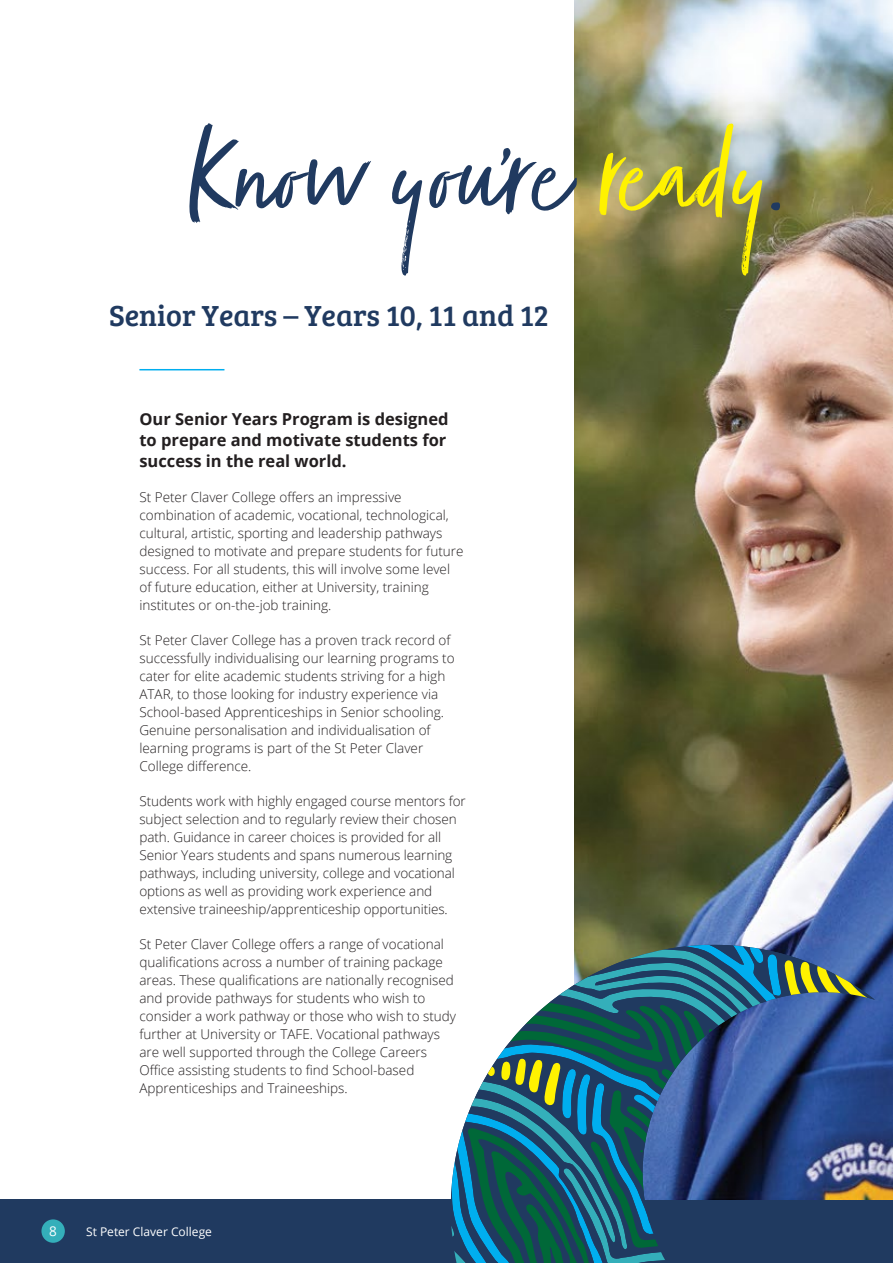
<style>
.page{position:relative;width:893px;height:1263px;background:#fff}
.page>*{position:absolute;margin:0;border:0;box-sizing:border-box;transform-origin:0 0}
.t1{font:130.5px "Zooja Light Pro";color:#203a60}
.t2{font:30px "Bree Serif";color:#203a60}
.t3{font:700 16.5px/21px "Open Sans";color:#231f20}
.t4{font:300 13.5px/18px "Open Sans";color:#231f20}
.t5{font:13.5px "Open Sans";color:#fff}
.t6{font:12px "Open Sans";color:#fff}
.s1{color:#fff200}
</style>
<div class="page">
<div style="left:0;top:1199px;width:893px;height:64px;background:#203a60"></div>
<div style="left:41px;top:1219px;width:24px;height:24px;background:#34afba;border-radius:50%"></div>
<img style="left:574px;top:0;width:319px;height:909px">
<hr style="left:139px;top:369px;width:85px;height:1px;background:#00aeef">
<svg style="left:450px;top:909px;width:443px;height:291px"></svg>
<svg style="left:451px;top:945px;width:424px;height:318px"></svg>
<h1 class="t1" style="left:182px;top:102px;width:602px">Know you're <span class="s1">ready</span>.</h1>
<h2 class="t2" style="left:109px;top:294px;width:441px">Senior Years – Years 10, 11 and 12</h2>
<p class="t3" style="left:139px;top:408px;width:311px">Our Senior Years Program is designed to prepare and motivate students for success in the real world.</p>
<p class="t4" style="left:139px;top:487px;width:326px">St Peter Claver College offers an impressive combination of academic, vocational, technological, cultural, artistic, sporting and leadership pathways designed to motivate and prepare students for future success. For all students, this will involve some level of future education, either at University, training institutes or on-the-job training.</p>
<p class="t4" style="left:139px;top:630px;width:317px">St Peter Claver College has a proven track record of successfully individualising our learning programs to cater for elite academic students striving for a high ATAR, to those looking for industry experience via School-based Apprenticeships in Senior schooling.<br>Genuine personalisation and individualisation of learning programs is part of the St Peter Claver College difference.</p>
<p class="t4" style="left:139px;top:791px;width:328px">Students work with highly engaged course mentors for subject selection and to regularly review their chosen path. Guidance in career choices is provided for all Senior Years students and spans numerous learning pathways, including university, college and vocational options as well as providing work experience and extensive traineeship/apprenticeship opportunities.</p>
<p class="t4" style="left:139px;top:934px;width:318px">St Peter Claver College offers a range of vocational qualifications across a number of training package areas. These qualifications are nationally recognised and provide pathways for students who wish to consider a work pathway or those who wish to study further at University or TAFE. Vocational pathways are well supported through the College Careers Office assisting students to find School-based Apprenticeships and Traineeships.</p>
<p class="t5" style="left:49px;top:1222px;width:9px">8</p>
<p class="t6" style="left:86px;top:1223px;width:127px">St Peter Claver College</p>
</div>
